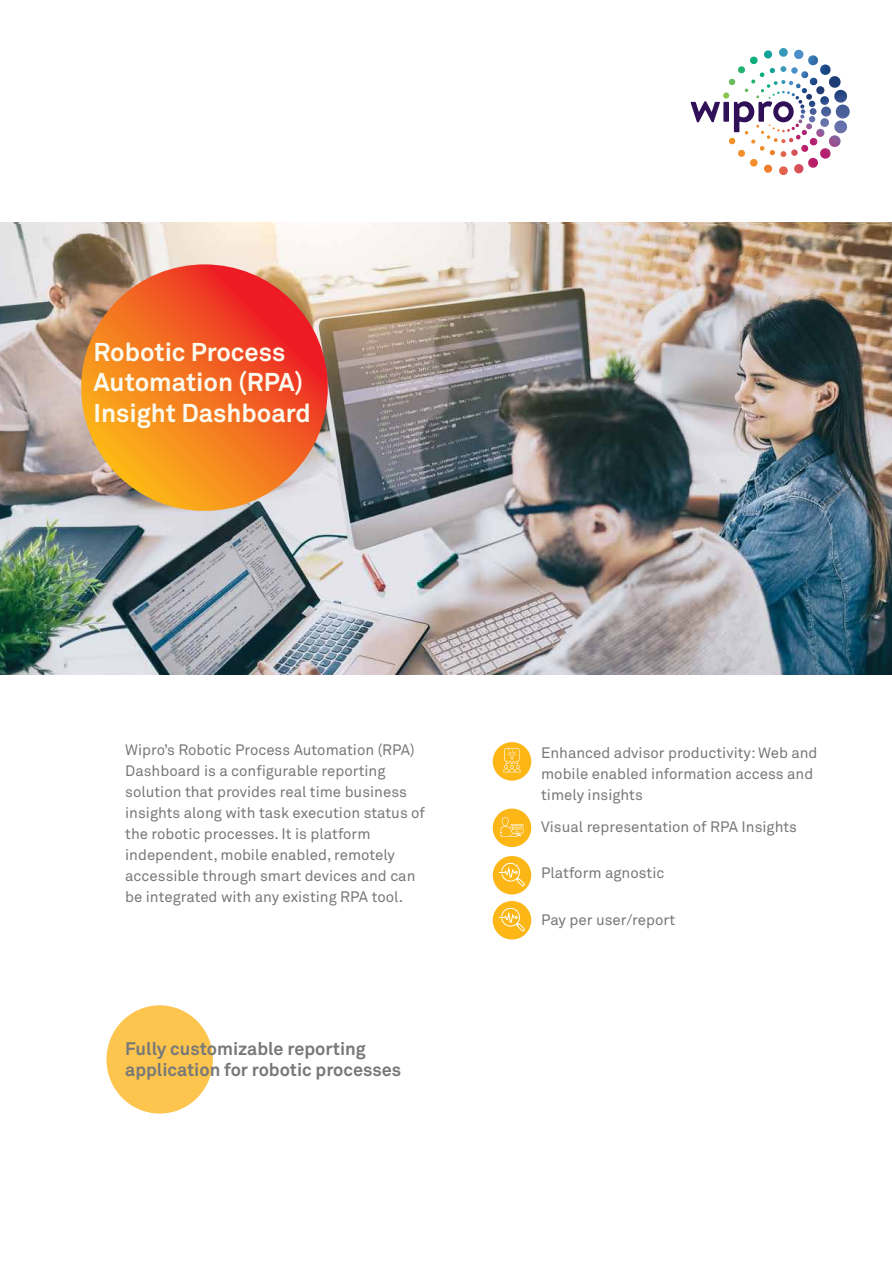
<style>
.page{position:relative;width:892px;height:1263px;background:#fff}
.page>*{position:absolute;margin:0;border:0;box-sizing:border-box;transform-origin:0 0}
.t1{font:700 25.5px/30.6px "Wipro Akkurat";color:#fcfaed}
.t2{font:700 18px/21px "Wipro Akkurat";color:#76787a}
.t3{font:15px/21px "Wipro Akkurat";color:#76787a}
</style>
<div class="page">
<div style="left:106px;top:1005px;width:107px;height:108px;background:#fdc54d;border-radius:50%"></div>
<img style="left:1px;top:224px;width:890px;height:450px">
<div style="left:492px;top:742px;width:39px;height:39px;background:#fcb716;border-radius:50%"></div>
<div style="left:492px;top:809px;width:39px;height:38px;background:#fcb716;border-radius:50%"></div>
<svg style="left:500px;top:817px;width:23px;height:20px"></svg>
<div style="left:492px;top:856px;width:39px;height:38px;background:#fcb716;border-radius:50%"></div>
<svg style="left:503px;top:748px;width:17px;height:24px"></svg>
<svg style="left:498px;top:862px;width:26px;height:25px"></svg>
<svg style="left:690px;top:101px;width:29px;height:21px"></svg>
<div style="left:723px;top:102px;width:5px;height:20px;background:#301157"></div>
<svg style="left:733px;top:101px;width:60px;height:31px"></svg>
<img style="left:728px;top:48px;width:113px;height:41px">
<svg style="left:69px;top:264px;width:271px;height:259px;background:#e1814a"></svg>
<div style="left:492px;top:901px;width:39px;height:38px;background:#fcb716;border-radius:50%"></div>
<svg style="left:498px;top:907px;width:26px;height:25px"></svg>
<h1 class="t1" style="left:94px;top:336px;width:219px">Robotic Process<br>Automation (RPA)<br>Insight Dashboard</h1>
<p class="t3" style="left:125px;top:740px;width:301px">Wipro’s Robotic Process Automation (RPA)<br>Dashboard is a configurable reporting solution that provides real time business insights along with task execution status of the robotic processes. It is platform independent, mobile enabled, remotely accessible through smart devices and can be integrated with any existing RPA tool.</p>
<p class="t3" style="left:541px;top:743px;width:278px">Enhanced advisor productivity: Web and mobile enabled information access and timely insights</p>
<p class="t3" style="left:541px;top:816px;width:257px">Visual representation of RPA Insights</p>
<p class="t3" style="left:541px;top:863px;width:125px">Platform agnostic</p>
<p class="t2" style="left:125px;top:1037px;width:277px">Fully customizable reporting application for robotic processes</p>
<p class="t3" style="left:541px;top:909px;width:135px">Pay per user/report</p>
</div>
